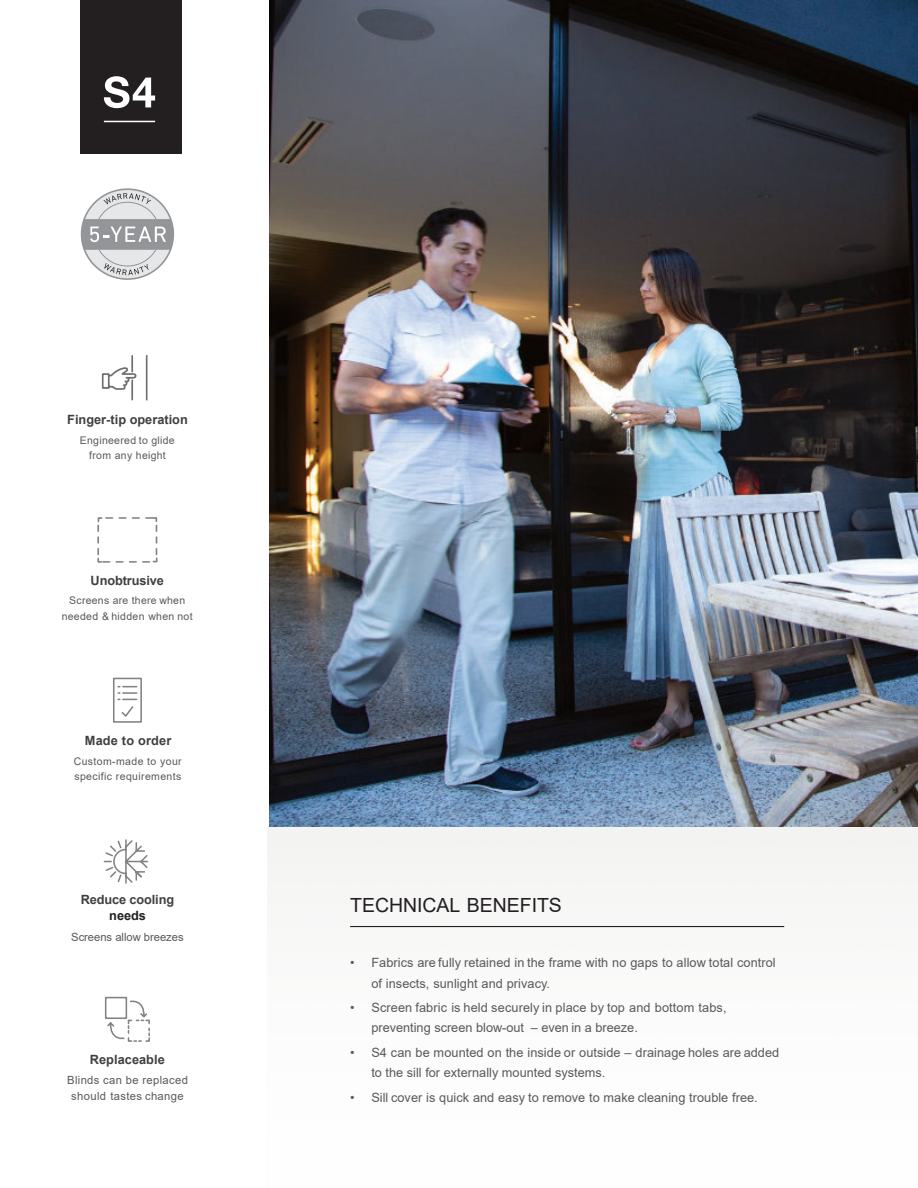
<style>
.page{position:relative;width:918px;height:1188px;background:#fff}
.page>*{position:absolute;margin:0;border:0;box-sizing:border-box;transform-origin:0 0}
.t1{font:19.5px "Arial";color:#231f20}
.t2{font:12.75px/20.2px "Arial";letter-spacing:.005em;color:#58595b}
.t3{font:700 12.75px "Arial";color:#403f41}
.t4{font:700 12.75px "Arial";letter-spacing:-.005em;color:#231f20}
.t5{font:11.25px/16.5px "Arial";letter-spacing:.03em;color:#58595b;text-align:center}
.t6{font:11.25px "Arial";letter-spacing:-.005em;color:#58595b}
.t7{font:10.5px/15.8px "Arial";letter-spacing:.03em;color:#58595b;text-align:center}
</style>
<div class="page">
<div style="left:267px;top:826px;width:651px;height:102px;background:#f5f5f4"></div>
<img style="left:270px;top:0;width:648px;height:826px">
<hr style="left:350px;top:926px;width:434px;height:1px;background:#231f20">
<div style="left:81px;top:0;width:101px;height:154px;background:#231f20"></div>
<hr style="left:104px;top:121px;width:51px;height:1px;background:#fff">
<svg style="left:104px;top:76px;width:51px;height:32px"></svg>
<svg style="left:80px;top:193px;width:95px;height:82px"></svg>
<svg style="left:146px;top:355px;width:2px;height:45px"></svg>
<svg style="left:102px;top:355px;width:35px;height:45px"></svg>
<svg style="left:97px;top:517px;width:61px;height:46px"></svg>
<svg style="left:113px;top:677px;width:29px;height:46px"></svg>
<svg style="left:103px;top:839px;width:46px;height:45px"></svg>
<svg style="left:104px;top:996px;width:46px;height:46px"></svg>
<p class="t3" style="left:67px;top:414px;width:122px">Finger-tip operation</p>
<p class="t7" style="left:80px;top:433px;width:96px">Engineered to glide from any height</p>
<p class="t3" style="left:91px;top:576px;width:75px">Unobtrusive</p>
<p class="t7" style="left:62px;top:593px;width:133px">Screens are there when needed &amp; hidden when not</p>
<p class="t3" style="left:85px;top:736px;width:88px">Made to order</p>
<p class="t7" style="left:74px;top:754px;width:109px;text-align:left">Custom-made to your specific requirements</p>
<p class="t3" style="left:81px;top:895px;width:95px">Reduce cooling</p>
<p class="t4" style="left:109px;top:910px;width:38px">needs</p>
<p class="t6" style="left:71px;top:933px;width:114px">Screens allow breezes</p>
<p class="t3" style="left:90px;top:1055px;width:77px">Replaceable</p>
<p class="t5" style="left:67px;top:1073px;width:122px">Blinds can be replaced should tastes change</p>
<h1 class="t1" style="left:350px;top:898px;width:213px">TECHNICAL BENEFITS</h1>
<p class="t2" style="left:371px;top:954px;width:406px;text-indent:-21px">• Fabrics are fully retained in the frame with no gaps to allow total control of insects, sunlight and privacy.</p>
<p class="t2" style="left:371px;top:999px;width:357px;text-indent:-21px">• Screen fabric is held securely in place by top and bottom tabs, preventing screen blow-out – even in a breeze.</p>
<p class="t2" style="left:371px;top:1044px;width:410px;text-indent:-21px">• S4 can be mounted on the inside or outside – drainage holes are added to the sill for externally mounted systems.</p>
<p class="t2" style="left:350px;top:1088px;width:409px">• Sill cover is quick and easy to remove to make cleaning trouble free.</p>
</div>
